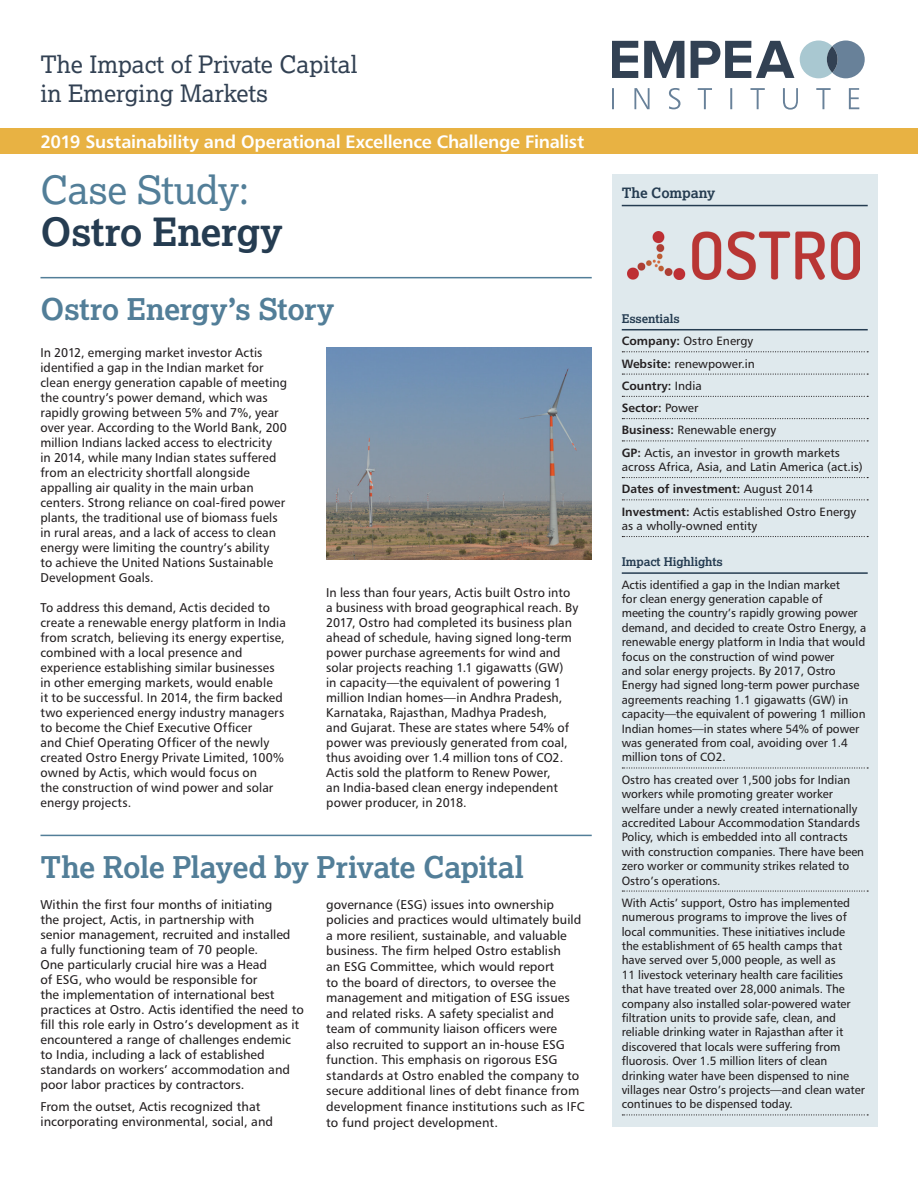
<style>
.page{position:relative;width:918px;height:1188px;background:#fff}
.page>*{position:absolute;margin:0;border:0;box-sizing:border-box;transform-origin:0 0}
.t1{font:700 39px/42px "Lexia";letter-spacing:-.01em;color:#253c51}
.t2{font:700 30px "Lexia";letter-spacing:-.015em;color:#527e98}
.t3{font:24px/28.8px "Lexia";color:#324153}
.t4{font:18px "Humanist 777 BT Bold B";letter-spacing:-.015em;color:#fff}
.t5{font:700 14.25px "Lexia";letter-spacing:-.01em;color:#253c51}
.t6{font:12.75px/15px "Humanist 777 BT Roman B";letter-spacing:.005em;color:#231f20}
.t7{font:12px/14.4px "Humanist 777 BT Roman B";color:#231f20}
.t8{font:12px "Humanist 777 BT Bold B";color:#231f20}
.t9{font:700 12px "Lexia";letter-spacing:-.01em;color:#253c51}
.s1{font-weight:400;color:#527e98}
.s2{font-family:"Humanist 777 BT Bold B"}
.s3{font-family:"Humanist 777 BT Roman B"}
</style>
<div class="page">
<div style="left:612px;top:174px;width:266px;height:952px;background:#dfe9ed"></div>
<hr style="left:622px;top:205px;width:246px;height:1px;background:#253c51">
<hr style="left:622px;top:329px;width:246px;height:1px;background:#253c51">
<svg style="left:622px;top:351px;width:246px;height:1px"></svg>
<svg style="left:622px;top:374px;width:246px;height:1px"></svg>
<svg style="left:622px;top:396px;width:246px;height:1px"></svg>
<svg style="left:622px;top:418px;width:246px;height:1px"></svg>
<svg style="left:622px;top:440px;width:246px;height:1px"></svg>
<svg style="left:622px;top:477px;width:246px;height:1px"></svg>
<svg style="left:622px;top:499px;width:246px;height:1px"></svg>
<svg style="left:622px;top:536px;width:246px;height:1px"></svg>
<hr style="left:622px;top:572px;width:246px;height:2px;background:#253c51">
<svg style="left:622px;top:767px;width:246px;height:2px"></svg>
<svg style="left:622px;top:890px;width:246px;height:2px"></svg>
<svg style="left:622px;top:1114px;width:246px;height:1px"></svg>
<img style="left:627px;top:231px;width:232px;height:48px">
<hr style="left:40px;top:835px;width:552px;height:1px;background:#527e98">
<img style="left:326px;top:347px;width:266px;height:212px">
<hr style="left:40px;top:277px;width:552px;height:1px;background:#527e98">
<svg style="left:800px;top:41px;width:65px;height:37px;background:#9cb3c1"></svg>
<svg style="left:827px;top:46px;width:11px;height:27px"></svg>
<svg style="left:612px;top:41px;width:182px;height:37px"></svg>
<svg style="left:612px;top:88px;width:247px;height:22px"></svg>
<div style="left:0;top:128px;width:918px;height:25px;background:#e8b243"></div>
<p class="t3" style="left:40px;top:49px;width:319px">The Impact of Private Capital in Emerging Markets</p>
<p class="t4" style="left:40px;top:130px;width:545px">2019 Sustainability and Operational Excellence Challenge Finalist</p>
<p class="t1" style="left:40px;top:168px;width:244px"><span class="s1">Case Study:<br></span>Ostro Energy</p>
<p class="t2" style="left:40px;top:290px;width:295px">Ostro Energy’s Story</p>
<p class="t6" style="left:40px;top:345px;width:248px">In 2012, emerging market investor Actis identified a gap in the Indian market for clean energy generation capable of meeting the country’s power demand, which was rapidly growing between 5% and 7%, year over year. According to the World Bank, 200 million Indians lacked access to electricity<br>in 2014, while many Indian states suffered from an electricity shortfall alongside appalling air quality in the main urban centers. Strong reliance on coal-fired power plants, the traditional use of biomass fuels in rural areas, and a lack of access to clean energy were limiting the country’s ability<br>to achieve the United Nations Sustainable Development Goals.</p>
<p class="t6" style="left:40px;top:600px;width:247px">To address this demand, Actis decided to create a renewable energy platform in India from scratch, believing its energy expertise, combined with a local presence and experience establishing similar businesses in other emerging markets, would enable<br>it to be successful. In 2014, the firm backed two experienced energy industry managers to become the Chief Executive Officer<br>and Chief Operating Officer of the newly created Ostro Energy Private Limited, 100% owned by Actis, which would focus on<br>the construction of wind power and solar energy projects.</p>
<p class="t6" style="left:326px;top:585px;width:254px">In less than four years, Actis built Ostro into a business with broad geographical reach. By 2017, Ostro had completed its business plan ahead of schedule, having signed long-term power purchase agreements for wind and solar projects reaching 1.1 gigawatts (GW)<br>in capacity—the equivalent of powering 1 million Indian homes—in Andhra Pradesh, Karnataka, Rajasthan, Madhya Pradesh,<br>and Gujarat. These are states where 54% of power was previously generated from coal, thus avoiding over 1.4 million tons of CO2.<br>Actis sold the platform to Renew Power,<br>an India-based clean energy independent power producer, in 2018.</p>
<p class="t2" style="left:40px;top:848px;width:485px">The Role Played by Private Capital</p>
<p class="t6" style="left:40px;top:897px;width:265px">Within the first four months of initiating<br>the project, Actis, in partnership with<br>senior management, recruited and installed<br>a fully functioning team of 70 people.<br>One particularly crucial hire was a Head<br>of ESG, who would be responsible for<br>the implementation of international best practices at Ostro. Actis identified the need to fill this role early in Ostro’s development as it encountered a range of challenges endemic to India, including a lack of established standards on workers’ accommodation and poor labor practices by contractors.</p>
<p class="t6" style="left:40px;top:1099px;width:234px">From the outset, Actis recognized that incorporating environmental, social, and</p>
<p class="t6" style="left:326px;top:896px;width:260px;line-height:15.6px">governance (ESG) issues into ownership policies and practices would ultimately build a more resilient, sustainable, and valuable business. The firm helped Ostro establish<br>an ESG Committee, which would report<br>to the board of directors, to oversee the management and mitigation of ESG issues and related risks. A safety specialist and team of community liaison officers were<br>also recruited to support an in-house ESG function. This emphasis on rigorous ESG standards at Ostro enabled the company to secure additional lines of debt finance from development finance institutions such as IFC to fund project development.</p>
<p class="t5" style="left:622px;top:184px;width:95px">The Company</p>
<p class="t9" style="left:622px;top:311px;width:59px">Essentials</p>
<p class="t7" style="left:622px;top:334px;width:133px"><span class="s2">Company:</span> Ostro Energy</p>
<p class="t7" style="left:622px;top:356px;width:135px"><span class="s2">Website:</span> renewpower.in</p>
<p class="t8" style="left:622px;top:378px;width:81px">Country: <span class="s3">India</span></p>
<p class="t8" style="left:622px;top:400px;width:78px">Sector: <span class="s3">Power</span></p>
<p class="t7" style="left:622px;top:423px;width:156px"><span class="s2">Business:</span> Renewable energy</p>
<p class="t7" style="left:622px;top:445px;width:242px"><span class="s2">GP:</span> Actis, an investor in growth markets across Africa, Asia, and Latin America (act.is)</p>
<p class="t8" style="left:622px;top:482px;width:193px">Dates of investment: <span class="s3">August 2014</span></p>
<p class="t7" style="left:622px;top:504px;width:236px"><span class="s2">Investment:</span> Actis established Ostro Energy as a wholly-owned entity</p>
<p class="t9" style="left:622px;top:554px;width:103px">Impact Highlights</p>
<p class="t7" style="left:622px;top:577px;width:246px">Actis identified a gap in the Indian market<br>for clean energy generation capable of meeting the country’s rapidly growing power demand, and decided to create Ostro Energy, a renewable energy platform in India that would focus on the construction of wind power<br>and solar energy projects. By 2017, Ostro Energy had signed long-term power purchase agreements reaching 1.1 gigawatts (GW) in capacity—the equivalent of powering 1 million Indian homes—in states where 54% of power was generated from coal, avoiding over 1.4 million tons of CO2.</p>
<p class="t7" style="left:622px;top:772px;width:244px">Ostro has created over 1,500 jobs for Indian workers while promoting greater worker welfare under a newly created internationally accredited Labour Accommodation Standards Policy, which is embedded into all contracts with construction companies. There have been zero worker or community strikes related to Ostro’s operations.</p>
<p class="t7" style="left:622px;top:895px;width:245px">With Actis’ support, Ostro has implemented numerous programs to improve the lives of local communities. These initiatives include the establishment of 65 health camps that have served over 5,000 people, as well as<br>11 livestock veterinary health care facilities that have treated over 28,000 animals. The company also installed solar-powered water filtration units to provide safe, clean, and reliable drinking water in Rajasthan after it discovered that locals were suffering from fluorosis. Over 1.5 million liters of clean drinking water have been dispensed to nine villages near Ostro’s projects—and clean water continues to be dispensed today.</p>
</div>
